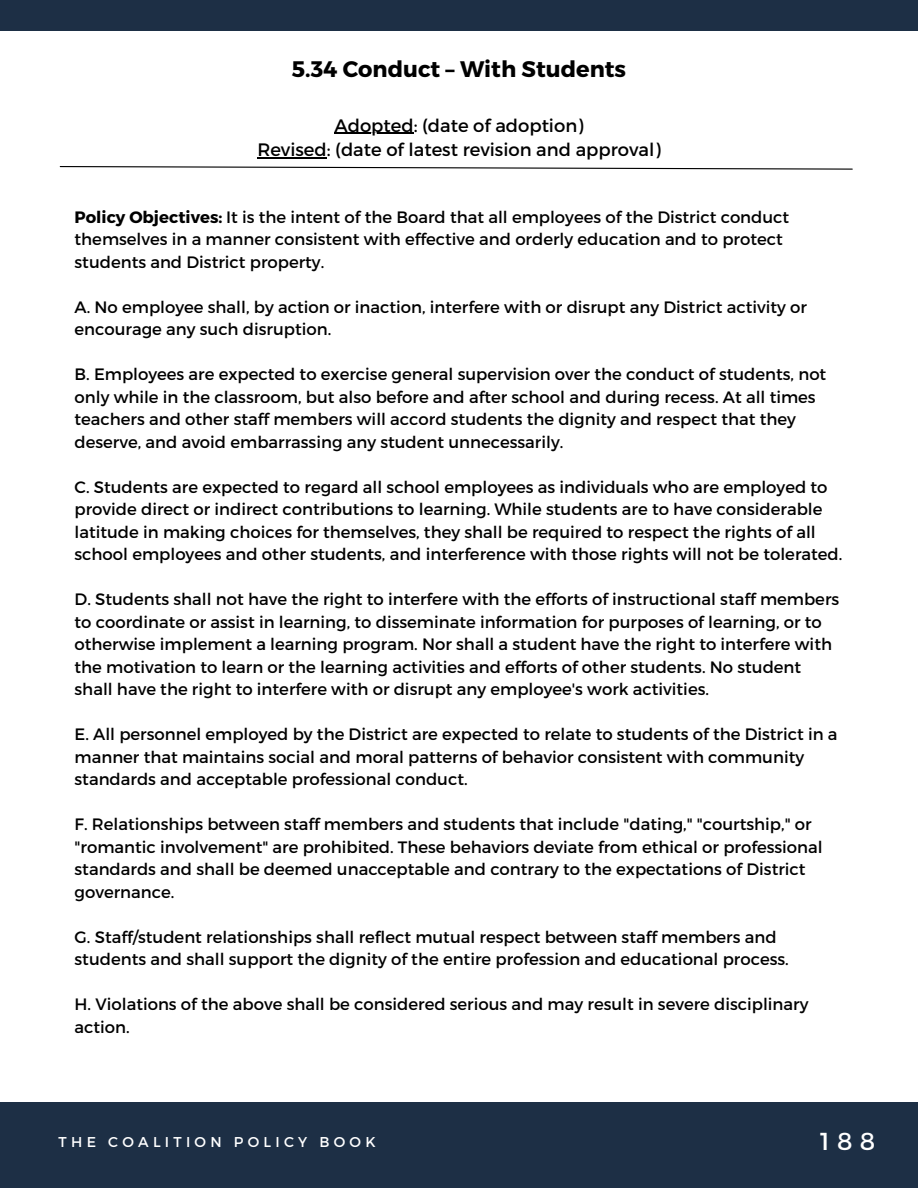
<style>
.page{position:relative;width:918px;height:1188px;background:#fff}
.page>*{position:absolute;margin:0;border:0;box-sizing:border-box;transform-origin:0 0}
.t1{font:24.6px "Montserrat";color:#fff}
.t2{font:700 22.5px "Montserrat";color:#000}
.t3{font:18px "Montserrat";color:#000}
.t4{font:16.5px/22.5px "Montserrat";color:#000}
.t5{font:14.25px "Montserrat";letter-spacing:.3em;color:#fff}
.s1{font-weight:700}
</style>
<div class="page">
<div style="left:0;top:1102px;width:918px;height:86px;background:#1d2f45"></div>
<div style="left:0;top:0;width:918px;height:31px;background:#1d2f45"></div>
<hr style="left:334px;top:133px;width:80px;height:1px;background:#000">
<hr style="left:257px;top:158px;width:70px;height:1px;background:#000">
<svg style="left:59px;top:166px;width:794px;height:4px"></svg>
<p class="t2" style="left:292px;top:54px;width:336px">5.34 Conduct – With Students</p>
<p class="t3" style="left:334px;top:114px;width:251px">Adopted: (date of adoption)</p>
<p class="t3" style="left:257px;top:138px;width:405px">Revised: (date of latest revision and approval)</p>
<p class="t4" style="left:75px;top:205px;width:716px"><span class="s1">Policy Objectives:</span> It is the intent of the Board that all employees of the District conduct themselves in a manner consistent with effective and orderly education and to protect students and District property.</p>
<p class="t4" style="left:75px;top:295px;width:734px">A. No employee shall, by action or inaction, interfere with or disrupt any District activity or encourage any such disruption.</p>
<p class="t4" style="left:75px;top:362px;width:753px">B. Employees are expected to exercise general supervision over the conduct of students, not only while in the classroom, but also before and after school and during recess. At all times teachers and other staff members will accord students the dignity and respect that they deserve, and avoid embarrassing any student unnecessarily.</p>
<p class="t4" style="left:75px;top:475px;width:769px">C. Students are expected to regard all school employees as individuals who are employed to provide direct or indirect contributions to learning. While students are to have considerable latitude in making choices for themselves, they shall be required to respect the rights of all school employees and other students, and interference with those rights will not be tolerated.</p>
<p class="t4" style="left:75px;top:587px;width:766px">D. Students shall not have the right to interfere with the efforts of instructional staff members to coordinate or assist in learning, to disseminate information for purposes of learning, or to otherwise implement a learning program. Nor shall a student have the right to interfere with the motivation to learn or the learning activities and efforts of other students. No student shall have the right to interfere with or disrupt any employee's work activities.</p>
<p class="t4" style="left:75px;top:722px;width:765px">E. All personnel employed by the District are expected to relate to students of the District in a manner that maintains social and moral patterns of behavior consistent with community standards and acceptable professional conduct.</p>
<p class="t4" style="left:75px;top:812px;width:750px">F. Relationships between staff members and students that include "dating," "courtship," or "romantic involvement" are prohibited. These behaviors deviate from ethical or professional standards and shall be deemed unacceptable and contrary to the expectations of District governance.</p>
<p class="t4" style="left:75px;top:925px;width:716px">G. Staff/student relationships shall reflect mutual respect between staff members and students and shall support the dignity of the entire profession and educational process.</p>
<p class="t4" style="left:75px;top:992px;width:735px">H. Violations of the above shall be considered serious and may result in severe disciplinary action.</p>
<p class="t5" style="left:59px;top:1132px;width:319px">THE COALITION POLICY BOOK</p>
<p class="t1" style="left:820px;top:1126px;width:56px">188</p>
</div>
